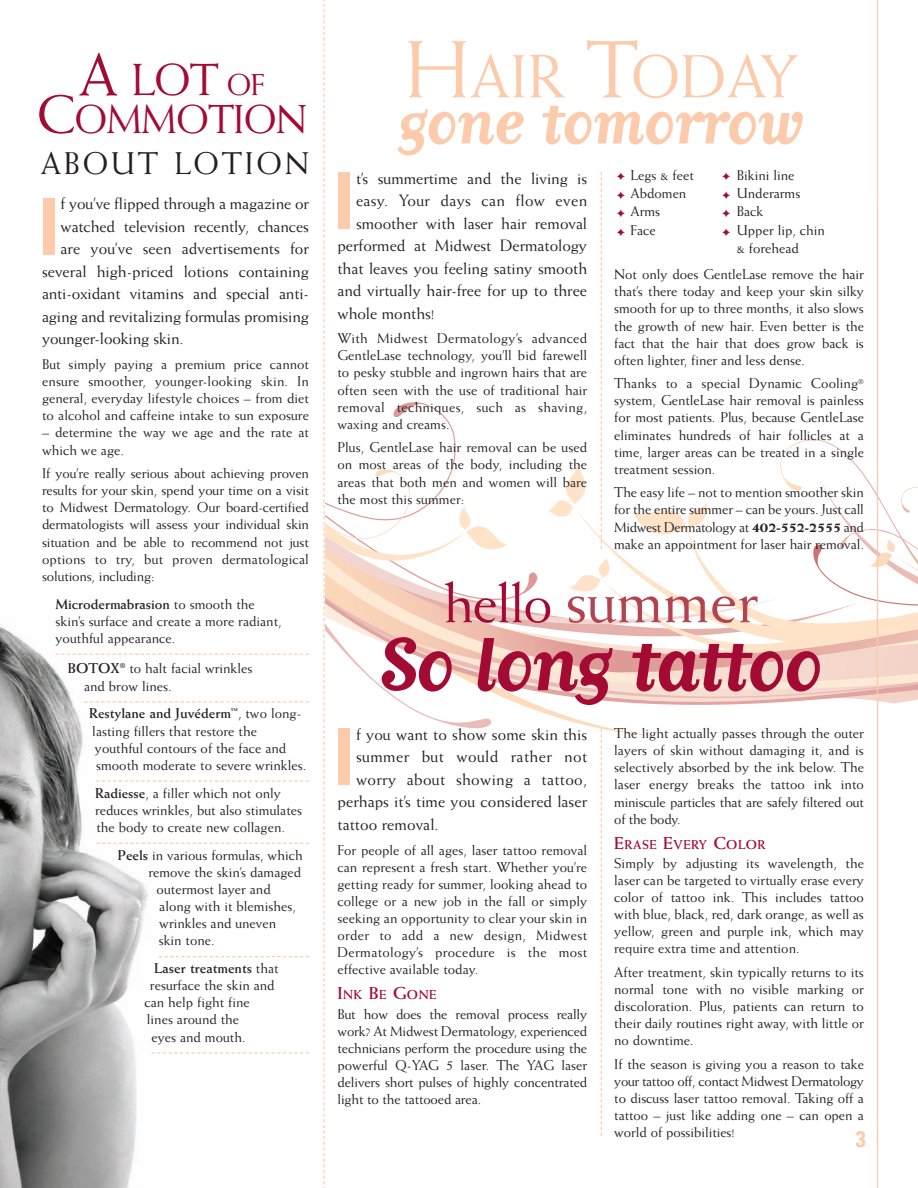
<style>
.page{position:relative;width:918px;height:1188px;background:#fff}
.page>*{position:absolute;margin:0;border:0;box-sizing:border-box;transform-origin:0 0}
.t1{font:700 88.5px "Matrix Script";letter-spacing:-.03em;color:#a30a34}
.t2{font:700 condensed 78.15px "Univers";color:#fccbac}
.t3{font:700 72px "Matrix Script";letter-spacing:-.02em;color:#fccbac}
.t4{font:61.5px "Weiss";color:#b3434e}
.t5{font:60.75px "Weiss";color:#fccbac}
.t6{font:45px "Weiss";color:#a30a34}
.t7{font:40.5px "Weiss";letter-spacing:-.035em;color:#a30a34}
.t8{font:31.5px "Weiss";letter-spacing:.075em;color:#231f20}
.t9{font:700 condensed 22.5px "Univers";color:#fccbac}
.t10{font:16.5px "Weiss";letter-spacing:-.005em;color:#231f20}
.t11{font:16.5px "Weiss";letter-spacing:.02em;color:#231f20}
.t12{font:16.5px "Weiss";letter-spacing:.015em;color:#231f20}
.t13{font:14.25px/17.1px "Weiss";color:#231f20;text-align:justify}
.t14{font:700 14.25px "Weiss";color:#231f20}
.t15{font:700 12.9px "Weiss";letter-spacing:.035em;color:#a30a34}
.s1{font-size:60px}
.s2{font-size:30.3px}
.s3{font-size:54px}
.s4{font-weight:700}
.s5{font-weight:400}
.s6{font-size:81px}
.s7{color:#a30a34}
.s8{font-weight:800}
.s9{font-size:57px;color:#a30a34}
.s10{font-size:17.25px}
</style>
<div class="page">
<img style="left:0;top:624px;width:177px;height:564px">
<svg style="left:537px;top:634px;width:381px;height:134px"></svg>
<svg style="left:323px;top:0;width:214px;height:1188px"></svg>
<svg style="left:548px;top:172px;width:370px;height:523px"></svg>
<hr style="left:877px;top:0;width:1px;height:1148px;background:#fccbac">
<svg style="left:601px;top:729px;width:1px;height:407px"></svg>
<hr style="left:877px;top:204px;width:1px;height:984px;background:#fccbac">
<svg style="left:56px;top:654px;width:253px;height:1px"></svg>
<svg style="left:84px;top:701px;width:225px;height:1px"></svg>
<svg style="left:96px;top:781px;width:213px;height:1px"></svg>
<svg style="left:96px;top:843px;width:213px;height:1px"></svg>
<svg style="left:159px;top:956px;width:150px;height:1px"></svg>
<svg style="left:151px;top:1052px;width:158px;height:1px"></svg>
<h3 class="t6" style="left:79px;top:63px;width:188px"><span class="s1">A</span> LOT <span class="s2">OF</span></h3>
<h3 class="t7" style="left:36px;top:104px;width:273px"><span class="s3">C</span>OMMOTION</h3>
<h3 class="t8" style="left:41px;top:152px;width:270px">ABOUT LOTION</h3>
<h2 class="t2" style="left:38px;top:198px;width:23px">I</h2>
<p class="t10" style="left:61px;top:198px;width:250px">f you’ve flipped through a magazine or</p>
<p class="t10" style="left:61px;top:220px;width:250px">watched television recently, chances</p>
<p class="t10" style="left:61px;top:243px;width:250px">are you’ve seen advertisements for</p>
<p class="t10" style="left:42px;top:265px;width:269px">several high-priced lotions containing</p>
<p class="t10" style="left:42px;top:288px;width:269px">anti-oxidant vitamins and special anti-</p>
<p class="t10" style="left:42px;top:310px;width:268px">aging and revitalizing formulas promising</p>
<p class="t10" style="left:42px;top:333px;width:143px">younger-looking skin.</p>
<p class="t13" style="left:42px;top:357px;width:269px">But simply paying a premium price cannot ensure smoother, younger-looking skin. In general, everyday lifestyle choices – from diet to alcohol and caffeine intake to sun exposure</p>
<p class="t13" style="left:42px;top:425px;width:269px">– determine the way we age and the rate at which we age.</p>
<p class="t13" style="left:42px;top:466px;width:269px">If you’re really serious about achieving proven results for your skin, spend your time on a visit to Midwest Dermatology. Our board-certified dermatologists will assess your individual skin situation and be able to recommend not just options to try, but proven dermatological solutions, including:</p>
<p class="t13" style="left:56px;top:596px;width:228px;text-align:left"><span class="s4">Microdermabrasion</span> to smooth the skin’s surface and create a more radiant, youthful appearance.</p>
<p class="t13" style="left:84px;top:661px;width:170px;text-indent:-16px"><span class="s4">BOTOX</span><sup>®</sup> to halt facial wrinkles and brow lines.</p>
<p class="t13" style="left:89px;top:706px;width:219px;text-align:left"><span class="s4">Restylane and Juvéderm</span><sup>™</sup>, two long&shy;lasting fillers that restore the<br>youthful contours of the face and smooth moderate to severe wrinkles.</p>
<p class="t13" style="left:95px;top:785px;width:209px;text-align:left"><span class="s4">Radiesse</span>, a filler which not only reduces wrinkles, but also stimulates the body to create new collagen.</p>
<p class="t13" style="left:118px;top:847px;width:186px"><span class="s4">Peels</span> in various formulas, which</p>
<p class="t13" style="left:148px;top:865px;width:154px">remove the skin’s damaged</p>
<p class="t13" style="left:157px;top:882px;width:116px">outermost layer and</p>
<p class="t13" style="left:159px;top:899px;width:138px">along with it blemishes,</p>
<p class="t13" style="left:159px;top:916px;width:119px">wrinkles and uneven</p>
<p class="t13" style="left:159px;top:933px;width:58px">skin tone.</p>
<p class="t14" style="left:154px;top:963px;width:126px">Laser treatments <span class="s5">that</span></p>
<p class="t13" style="left:150px;top:978px;width:126px">resurface the skin and</p>
<p class="t13" style="left:145px;top:995px;width:107px">can help fight fine</p>
<p class="t13" style="left:147px;top:1012px;width:94px">lines around the</p>
<p class="t13" style="left:151px;top:1029px;width:96px">eyes and mouth.</p>
<h3 class="t5" style="left:404px;top:54px;width:395px"><span class="s6">H</span>AIR <span class="s6">T</span>ODAY</h3>
<h3 class="t3" style="left:398px;top:77px;width:407px">gone tomorrow</h3>
<h2 class="t2" style="left:334px;top:172px;width:23px">I</h2>
<p class="t10" style="left:356px;top:172px;width:233px">t’s summertime and the living is</p>
<p class="t12" style="left:356px;top:194px;width:233px">easy. Your days can flow even</p>
<p class="t10" style="left:356px;top:217px;width:233px">smoother with laser hair removal</p>
<p class="t10" style="left:338px;top:239px;width:251px">performed at Midwest Dermatology</p>
<p class="t10" style="left:338px;top:262px;width:251px">that leaves you feeling satiny smooth</p>
<p class="t10" style="left:338px;top:284px;width:251px">and virtually hair-free for up to three</p>
<p class="t10" style="left:338px;top:307px;width:99px">whole months!</p>
<p class="t13" style="left:337px;top:331px;width:251px">With Midwest Dermatology’s advanced GentleLase technology, you’ll bid farewell to pesky stubble and ingrown hairs that are often seen with the use of traditional hair removal techniques, such as shaving, waxing and creams.</p>
<p class="t13" style="left:337px;top:440px;width:251px">Plus, GentleLase hair removal can be used on most areas of the body, including the areas that both men and women will bare the most this summer:</p>
<p class="t13" style="left:617px;top:167px;width:78px"><span class="s7">✦</span> Legs &amp; feet</p>
<p class="t13" style="left:722px;top:167px;width:74px"><span class="s7">✦</span> Bikini line</p>
<p class="t13" style="left:617px;top:186px;width:71px"><span class="s7">✦</span> Abdomen</p>
<p class="t13" style="left:722px;top:186px;width:80px"><span class="s7">✦</span> Underarms</p>
<p class="t13" style="left:617px;top:204px;width:45px"><span class="s7">✦</span> Arms</p>
<p class="t13" style="left:722px;top:204px;width:43px"><span class="s7">✦</span> Back</p>
<p class="t13" style="left:617px;top:222px;width:40px"><span class="s7">✦</span> Face</p>
<p class="t13" style="left:737px;top:222px;width:90px;line-height:18.5px;text-indent:-15px"><span class="s7">✦</span> Upper lip, chin &amp; forehead</p>
<p class="t13" style="left:614px;top:267px;width:251px">Not only does GentleLase remove the hair that’s there today and keep your skin silky smooth for up to three months, it also slows the growth of new hair. Even better is the fact that the hair that does grow back is often lighter, finer and less dense.</p>
<p class="t13" style="left:614px;top:376px;width:251px">Thanks to a special Dynamic Cooling<sup>® </sup>system, GentleLase hair removal is painless for most patients. Plus, because GentleLase eliminates hundreds of hair follicles at a time, larger areas can be treated in a single treatment session.</p>
<p class="t13" style="left:614px;top:485px;width:251px">The easy life – not to mention smoother skin for the entire summer – can be yours. Just call Midwest Dermatology at <span class="s8">402-552-2555</span> and make an appointment for laser hair removal.</p>
<h3 class="t4" style="left:443px;top:578px;width:316px"><span class="s9">hello</span> summer</h3>
<h1 class="t1" style="left:379px;top:608px;width:445px">So long tattoo</h1>
<h2 class="t2" style="left:334px;top:728px;width:23px">I</h2>
<p class="t10" style="left:356px;top:728px;width:233px">f you want to show some skin this</p>
<p class="t11" style="left:356px;top:751px;width:233px">summer but would rather not</p>
<p class="t11" style="left:356px;top:773px;width:233px">worry about showing a tattoo,</p>
<p class="t10" style="left:337px;top:796px;width:251px">perhaps it’s time you considered laser</p>
<p class="t10" style="left:338px;top:818px;width:103px">tattoo removal.</p>
<p class="t13" style="left:337px;top:842px;width:251px">For people of all ages, laser tattoo removal can represent a fresh start. Whether you’re getting ready for summer, looking ahead to college or a new job in the fall or simply seeking an opportunity to clear your skin in order to add a new design, Midwest Dermatology’s procedure is the most effective available today.</p>
<p class="t15" style="left:338px;top:991px;width:101px"><span class="s10">I</span>NK <span class="s10">B</span>E <span class="s10">G</span>ONE</p>
<p class="t13" style="left:338px;top:1006px;width:251px">But how does the removal process really work? At Midwest Dermatology, experienced technicians perform the procedure using the powerful Q-YAG 5 laser. The YAG laser delivers short pulses of highly concentrated light to the tattooed area.</p>
<p class="t13" style="left:614px;top:726px;width:251px">The light actually passes through the outer layers of skin without damaging it, and is selectively absorbed by the ink below. The laser energy breaks the tattoo ink into miniscule particles that are safely filtered out of the body.</p>
<p class="t15" style="left:614px;top:840px;width:153px"><span class="s10">E</span>RASE <span class="s10">E</span>VERY <span class="s10">C</span>OLOR</p>
<p class="t13" style="left:614px;top:856px;width:251px">Simply by adjusting its wavelength, the laser can be targeted to virtually erase every color of tattoo ink. This includes tattoo with blue, black, red, dark orange, as well as yellow, green and purple ink, which may require extra time and attention.</p>
<p class="t13" style="left:614px;top:965px;width:251px">After treatment, skin typically returns to its normal tone with no visible marking or discoloration. Plus, patients can return to their daily routines right away, with little or no downtime.</p>
<p class="t13" style="left:614px;top:1057px;width:251px">If the season is giving you a reason to take your tattoo off, contact Midwest Dermatology to discuss laser tattoo removal. Taking off a tattoo – just like adding one – can open a world of possibilities!</p>
<h3 class="t9" style="left:856px;top:1131px;width:11px">3</h3>
</div>
